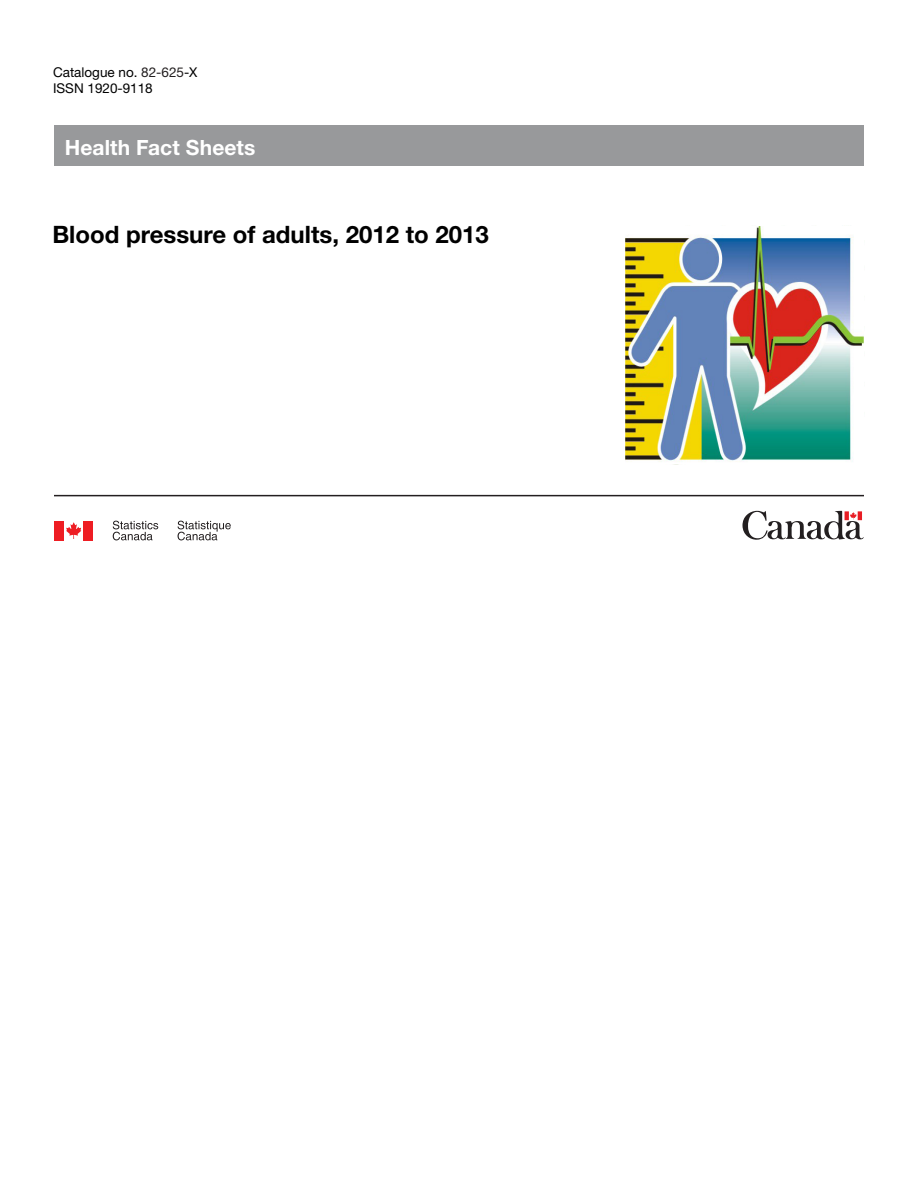
<style>
.page{position:relative;width:918px;height:1188px;background:#fff}
.page>*{position:absolute;margin:0;border:0;box-sizing:border-box;transform-origin:0 0}
.t1{font:700 24px "Helvetica Neue LT Std";color:#000}
.t2{font:700 21px "Helvetica Neue LT Std";letter-spacing:.005em;color:#fff}
.t3{font:13.5px/16.5px "Helvetica Neue LT Std";color:#000}
.s1{color:#231f20}
</style>
<div class="page">
<hr style="left:54px;top:495px;width:810px;height:1px;background:#231f20">
<svg style="left:742px;top:511px;width:122px;height:29px"></svg>
<svg style="left:66px;top:522px;width:15px;height:17px"></svg>
<div style="left:54px;top:521px;width:10px;height:19px;background:#ee1d23"></div>
<div style="left:84px;top:521px;width:9px;height:19px;background:#ee1d23"></div>
<svg style="left:178px;top:521px;width:53px;height:19px"></svg>
<svg style="left:113px;top:521px;width:45px;height:19px"></svg>
<img style="left:625px;top:226px;width:239px;height:236px">
<div style="left:54px;top:125px;width:810px;height:40px;background:#98999b"></div>
<p class="t3" style="left:53px;top:63px;width:146px">Catalogue no. <span class="s1">82-625</span>-X<br>ISSN 1920-9118</p>
<h2 class="t2" style="left:65px;top:135px;width:192px">Health Fact Sheets</h2>
<h1 class="t1" style="left:52px;top:219px;width:438px">Blood pressure of adults, 2012 to 2013</h1>
</div>
